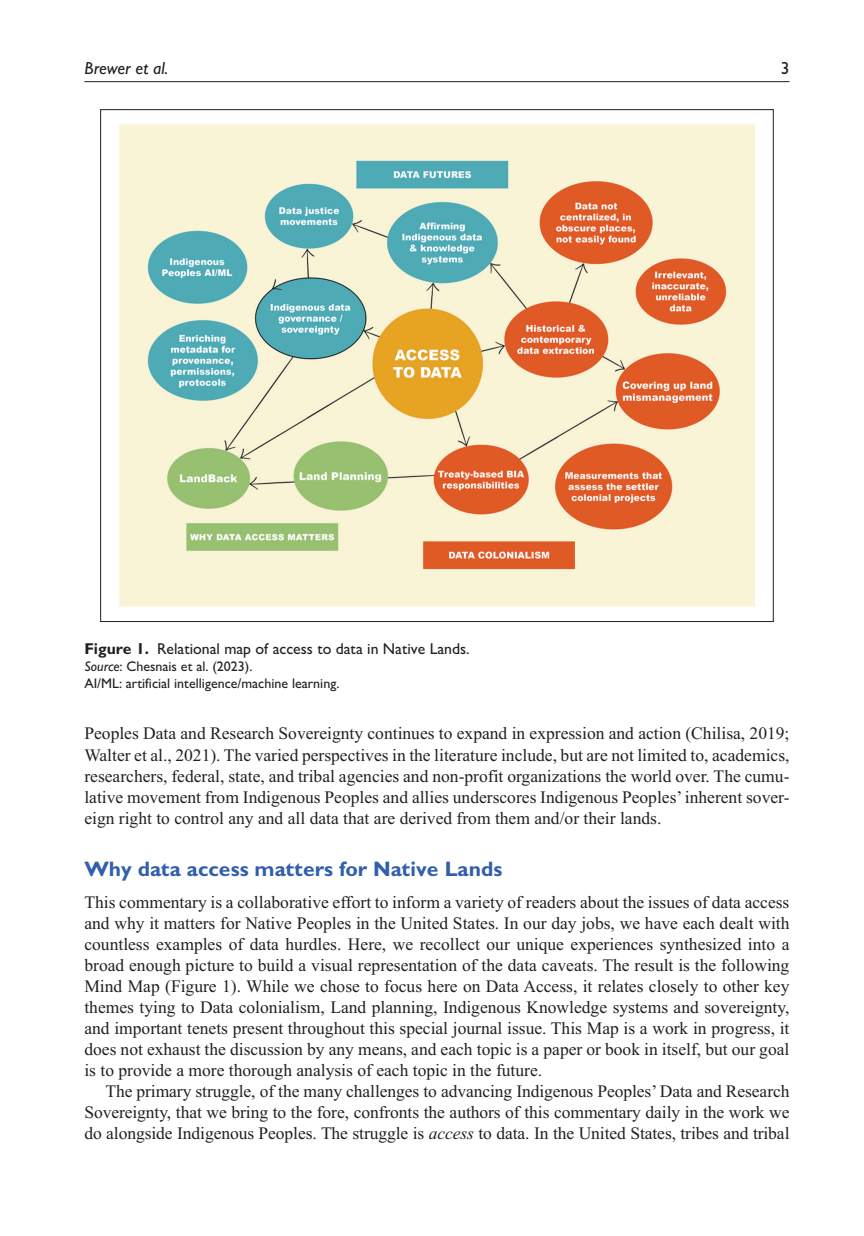
<style>
.page{position:relative;width:864px;height:1236px;background:#fff}
.page>*{position:absolute;margin:0;border:0;box-sizing:border-box;transform-origin:0 0}
.t1{font:700 21px "Gill Sans MT Pro";color:#315fac}
.t2{font:17.5px/21px "Times New Roman";color:#231f20;text-align:justify}
.t3{font:italic 500 17.5px "Gill Sans MT Pro";color:#231f20}
.t4{font:500 17.5px "Gill Sans MT Pro";color:#231f20}
.t5{font:500 15.75px "Gill Sans MT Pro";color:#231f20}
.t6{font:500 14px/16.6px "Gill Sans MT Pro";color:#231f20}
.s1{font-weight:700}
.s2{font-style:italic}
</style>
<div class="page">
<hr style="left:84px;top:81px;width:705px;height:1px;background:#231f20">
<img style="left:119px;top:124px;width:636px;height:483px">
<p class="t3" style="left:84px;top:58px;width:85px">Brewer et al.</p>
<p class="t4" style="left:780px;top:58px;width:10px">3</p>
<p class="t5" style="left:84px;top:639px;width:386px"><span class="s1">Figure 1.</span> Relational map of access to data in Native Lands.</p>
<p class="t6" style="left:84px;top:657px;width:256px"><span class="s2">Source</span>: Chesnais et al. (2023).<br>AI/ML: artificial intelligence/machine learning.</p>
<p class="t2" style="left:84px;top:723px;width:706px">Peoples Data and Research Sovereignty continues to expand in expression and action (Chilisa, 2019; Walter et al., 2021). The varied perspectives in the literature include, but are not limited to, academics, researchers, federal, state, and tribal agencies and non-profit organizations the world over. The cumu&shy;lative movement from Indigenous Peoples and allies underscores Indigenous Peoples’ inherent sover&shy;eign right to control any and all data that are derived from them and/or their lands.</p>
<p class="t1" style="left:84px;top:855px;width:419px">Why data access matters for Native Lands</p>
<p class="t2" style="left:84px;top:891px;width:706px">This commentary is a collaborative effort to inform a variety of readers about the issues of data access and why it matters for Native Peoples in the United States. In our day jobs, we have each dealt with countless examples of data hurdles. Here, we recollect our unique experiences synthesized into a broad enough picture to build a visual representation of the data caveats. The result is the following Mind Map (Figure 1). While we chose to focus here on Data Access, it relates closely to other key themes tying to Data colonialism, Land planning, Indigenous Knowledge systems and sovereignty, and important tenets present throughout this special journal issue. This Map is a work in progress, it does not exhaust the discussion by any means, and each topic is a paper or book in itself, but our goal is to provide a more thorough analysis of each topic in the future.</p>
<p class="t2" style="left:84px;top:1080px;width:706px;text-indent:21px">The primary struggle, of the many challenges to advancing Indigenous Peoples’ Data and Research Sovereignty, that we bring to the fore, confronts the authors of this commentary daily in the work we do alongside Indigenous Peoples. The struggle is <span class="s2">access</span> to data. In the United States, tribes and tribal</p>
</div>
